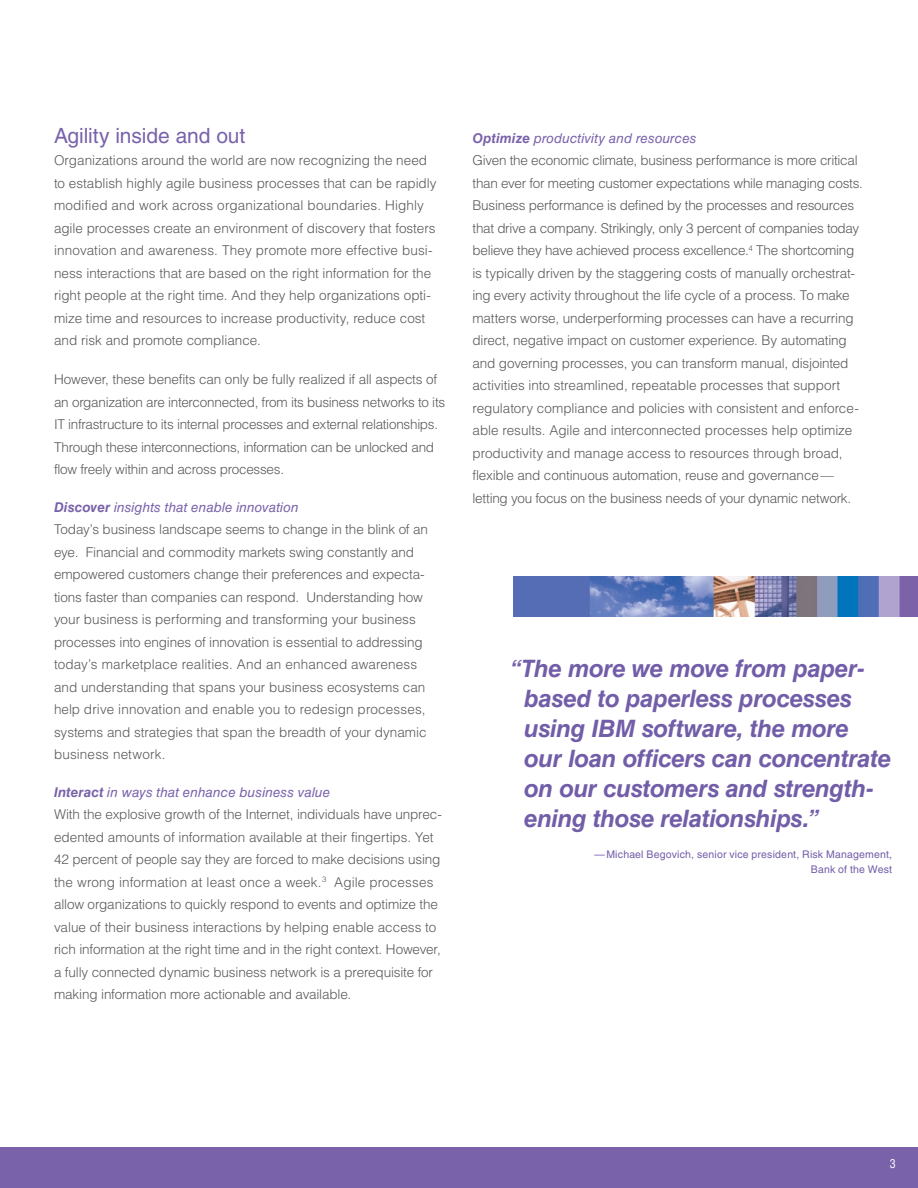
<style>
.page{position:relative;width:918px;height:1188px;background:#fff}
.page>*{position:absolute;margin:0;border:0;box-sizing:border-box;transform-origin:0 0}
.Text_-_body{font:italic 700 24px/30px "Helvetica LT Std";letter-spacing:-.015em;color:#725da8}
.Text_-_subhead_secon{font:21px "Helvetica LT Std";letter-spacing:-.005em;color:#7962aa}
.Text_-_body-2{font:300 13.5px/22.5px "Helvetica LT Std";letter-spacing:-.01em;color:#58595b}
.text_-_subhead_2nd_l{font:italic 13.5px "Helvetica LT Std";letter-spacing:.005em;color:#7962aa}
.t1{font:condensed 12px "Helvetica LT Std";color:#fff}
.Text_-_body-3{font:10.5px/15px "Helvetica LT Std";letter-spacing:.015em;color:#725da8;text-align:right}
.s1{font-weight:700}
</style>
<div class="page">
<div style="left:0;top:1148px;width:918px;height:40px;background:#7962aa"></div>
<img style="left:513px;top:576px;width:405px;height:40px">
<p class="Text_-_subhead_secon" style="left:54px;top:123px;width:193px">Agility inside and out</p>
<p class="Text_-_body-2" style="left:54px;top:149px;width:384px">Organizations around the world are now recognizing the need to establish highly agile business processes that can be rapidly modified and work across organizational boundaries. Highly agile processes create an environment of discovery that fosters innovation and awareness. They promote more effective busi&shy;ness interactions that are based on the right information for the right people at the right time. And they help organizations opti&shy;mize time and resources to increase productivity, reduce cost and risk and promote compliance.</p>
<p class="Text_-_body-2" style="left:54px;top:368px;width:393px">However, these benefits can only be fully realized if all aspects of an organization are interconnected, from its business networks to its IT infrastructure to its internal processes and external relationships.<br>Through these interconnections, information can be unlocked and flow freely within and across processes.</p>
<p class="text_-_subhead_2nd_l" style="left:54px;top:499px;width:246px"><span class="s1">Discover</span> insights that enable innovation</p>
<p class="Text_-_body-2" style="left:54px;top:518px;width:376px">Today’s business landscape seems to change in the blink of an eye. Financial and commodity markets swing constantly and empowered customers change their preferences and expecta&shy;tions faster than companies can respond. Understanding how your business is performing and transforming your business processes into engines of innovation is essential to addressing today’s marketplace realities. And an enhanced awareness and understanding that spans your business ecosystems can help drive innovation and enable you to redesign processes, systems and strategies that span the breadth of your dynamic business network.</p>
<p class="text_-_subhead_2nd_l" style="left:54px;top:784px;width:278px"><span class="s1">Interact</span> in ways that enhance business value</p>
<p class="Text_-_body-2" style="left:54px;top:803px;width:389px">With the explosive growth of the Internet, individuals have unprec&shy;edented amounts of information available at their fingertips. Yet 42 percent of people say they are forced to make decisions using the wrong information at least once a week.<sup>3</sup> Agile processes allow organizations to quickly respond to events and optimize the value of their business interactions by helping enable access to rich information at the right time and in the right context. However, a fully connected dynamic business network is a prerequisite for making information more actionable and available.</p>
<p class="text_-_subhead_2nd_l" style="left:472px;top:130px;width:226px"><span class="s1">Optimize</span> productivity and resources</p>
<p class="Text_-_body-2" style="left:472px;top:149px;width:392px">Given the economic climate, business performance is more critical than ever for meeting customer expectations while managing costs.<br>Business performance is defined by the processes and resources that drive a company. Strikingly, only 3 percent of companies today believe they have achieved process excellence.<sup>4</sup> The shortcoming is typically driven by the staggering costs of manually orchestrat&shy;ing every activity throughout the life cycle of a process. To make matters worse, underperforming processes can have a recurring direct, negative impact on customer experience. By automating and governing processes, you can transform manual, disjointed activities into streamlined, repeatable processes that support regulatory compliance and policies with consistent and enforce&shy;able results. Agile and interconnected processes help optimize productivity and manage access to resources through broad, flexible and continuous automation, reuse and governance— letting you focus on the business needs of your dynamic network.</p>
<p class="Text_-_body" style="left:524px;top:653px;width:368px;text-indent:-13px">“The more we move from paper&shy;based to paperless processes using IBM software, the more our loan officers can concentrate on our customers and strength&shy;ening those relationships.”</p>
<p class="Text_-_body-3" style="left:595px;top:847px;width:299px">—Michael Begovich, senior vice president, Risk Management,<br>Bank of the West</p>
<p class="t1" style="left:890px;top:1156px;width:7px">3</p>
</div>
